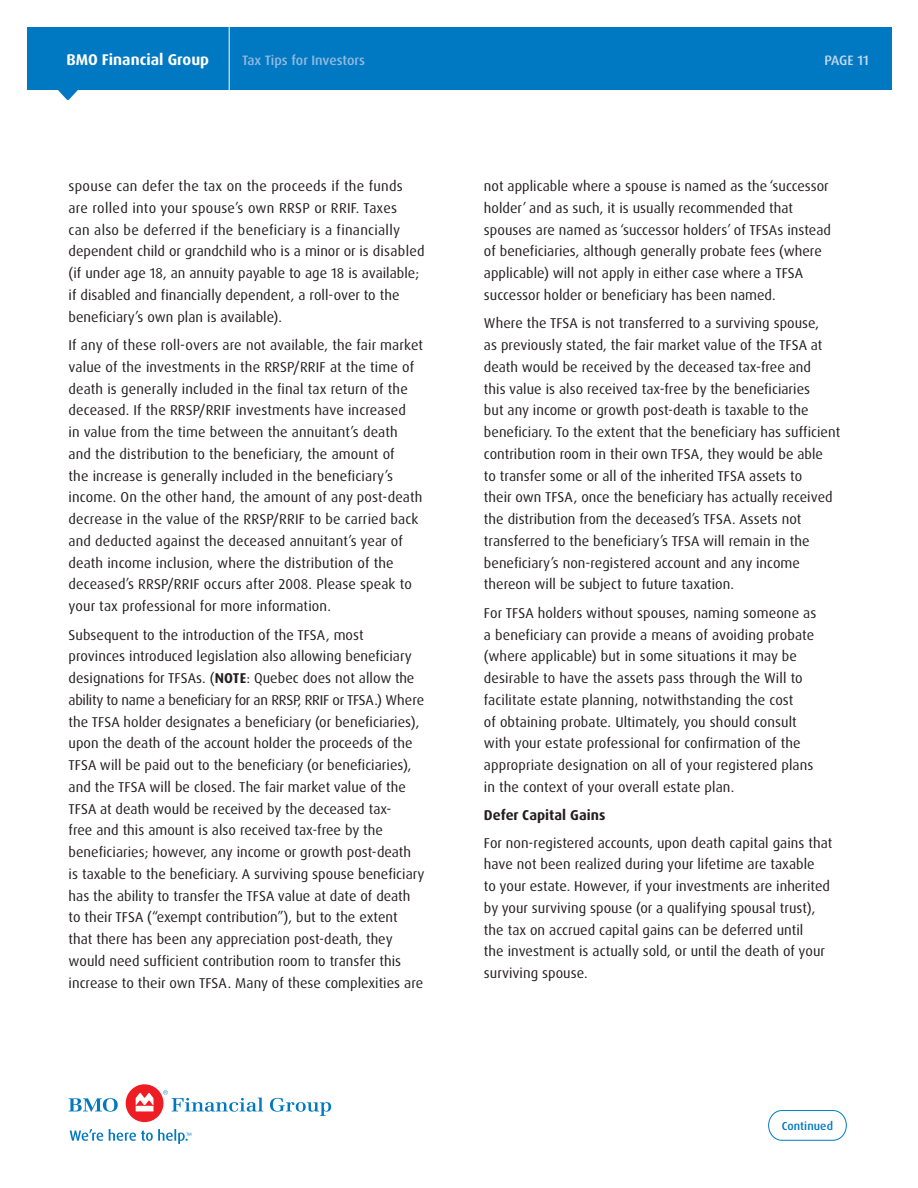
<style>
.page{position:relative;width:918px;height:1188px;background:#fff}
.page>*{position:absolute;margin:0;border:0;box-sizing:border-box;transform-origin:0 0}
.t1{font:700 15.6px "Dax Pro";color:#fff}
.Body{font:14.25px/21.8px "Dax Pro";color:#231f20}
.SUB_HEAD_LEVEL_2{font:700 14.25px "Dax Pro";color:#231f20}
.t2{font:500 13.65px "Dax Pro";color:#94b9e1}
.t3{font:500 13.65px "Dax Pro";letter-spacing:-.005em;color:#c6d8ef}
.t4{font:500 11.55px "Dax Pro";letter-spacing:.01em;color:#0079c2}
.s1{font-weight:700}
</style>
<div class="page">
<div style="left:27px;top:28px;width:865px;height:62px;background:#0079c2"></div>
<svg style="left:58px;top:90px;width:20px;height:10px"></svg>
<hr style="left:229px;top:13px;width:1px;height:81px;background:#fff">
<svg style="left:69px;top:1098px;width:49px;height:14px"></svg>
<div style="left:126px;top:1084px;width:37px;height:38px;background:#ee1d23;border-radius:50%"></div>
<svg style="left:136px;top:1093px;width:18px;height:18px"></svg>
<svg style="left:163px;top:1090px;width:100px;height:22px"></svg>
<svg style="left:270px;top:1098px;width:61px;height:18px"></svg>
<svg style="left:70px;top:1129px;width:33px;height:12px"></svg>
<svg style="left:109px;top:1129px;width:82px;height:15px"></svg>
<svg style="left:768px;top:1110px;width:79px;height:31px"></svg>
<p class="t1" style="left:66px;top:50px;width:144px">BMO Financial Group</p>
<p class="t2" style="left:242px;top:52px;width:125px">Tax Tips for Investors</p>
<p class="t3" style="left:825px;top:52px;width:46px">PAGE 11</p>
<p class="Body" style="left:69px;top:175px;width:358px">spouse can defer the tax on the proceeds if the funds are rolled into your spouse’s own RRSP or RRIF. Taxes<br>can also be deferred if the beneficiary is a financially dependent child or grandchild who is a minor or is disabled (if under age 18, an annuity payable to age 18 is available; if disabled and financially dependent, a roll-over to the beneficiary’s own plan is available).</p>
<p class="Body" style="left:69px;top:334px;width:356px">If any of these roll-overs are not available, the fair market value of the investments in the RRSP/RRIF at the time of death is generally included in the final tax return of the deceased. If the RRSP/RRIF investments have increased<br>in value from the time between the annuitant’s death and the distribution to the beneficiary, the amount of<br>the increase is generally included in the beneficiary’s income. On the other hand, the amount of any post-death decrease in the value of the RRSP/RRIF to be carried back and deducted against the deceased annuitant’s year of death income inclusion, where the distribution of the deceased’s RRSP/RRIF occurs after 2008. Please speak to your tax professional for more information.</p>
<p class="Body" style="left:69px;top:624px;width:357px">Subsequent to the introduction of the TFSA, most<br>provinces introduced legislation also allowing beneficiary designations for TFSAs. (<span class="s1">NOTE</span>: Quebec does not allow the ability to name a beneficiary for an RRSP, RRIF or TFSA.) Where the TFSA holder designates a beneficiary (or beneficiaries), upon the death of the account holder the proceeds of the TFSA will be paid out to the beneficiary (or beneficiaries), and the TFSA will be closed. The fair market value of the TFSA at death would be received by the deceased tax-<br>free and this amount is also received tax-free by the beneficiaries; however, any income or growth post-death<br>is taxable to the beneficiary. A surviving spouse beneficiary has the ability to transfer the TFSA value at date of death to their TFSA (“exempt contribution”), but to the extent that there has been any appreciation post-death, they would need sufficient contribution room to transfer this increase to their own TFSA. Many of these complexities are</p>
<p class="Body" style="left:484px;top:175px;width:349px">not applicable where a spouse is named as the ‘successor holder’ and as such, it is usually recommended that spouses are named as ‘successor holders’ of TFSAs instead of beneficiaries, although generally probate fees (where applicable) will not apply in either case where a TFSA successor holder or beneficiary has been named.</p>
<p class="Body" style="left:484px;top:313px;width:358px">Where the TFSA is not transferred to a surviving spouse,<br>as previously stated, the fair market value of the TFSA at death would be received by the deceased tax-free and<br>this value is also received tax-free by the beneficiaries<br>but any income or growth post-death is taxable to the beneficiary. To the extent that the beneficiary has sufficient contribution room in their own TFSA, they would be able<br>to transfer some or all of the inherited TFSA assets to<br>their own TFSA, once the beneficiary has actually received the distribution from the deceased’s TFSA. Assets not transferred to the beneficiary’s TFSA will remain in the beneficiary’s non-registered account and any income thereon will be subject to future taxation.</p>
<p class="Body" style="left:484px;top:602px;width:334px">For TFSA holders without spouses, naming someone as a beneficiary can provide a means of avoiding probate (where applicable) but in some situations it may be desirable to have the assets pass through the Will to facilitate estate planning, notwithstanding the cost<br>of obtaining probate. Ultimately, you should consult with your estate professional for confirmation of the appropriate designation on all of your registered plans in the context of your overall estate plan.</p>
<p class="SUB_HEAD_LEVEL_2" style="left:484px;top:806px;width:123px">Defer Capital Gains</p>
<p class="Body" style="left:484px;top:832px;width:350px">For non-registered accounts, upon death capital gains that have not been realized during your lifetime are taxable<br>to your estate. However, if your investments are inherited by your surviving spouse (or a qualifying spousal trust), the tax on accrued capital gains can be deferred until<br>the investment is actually sold, or until the death of your surviving spouse.</p>
<p class="t4" style="left:782px;top:1119px;width:53px">Continued</p>
</div>
